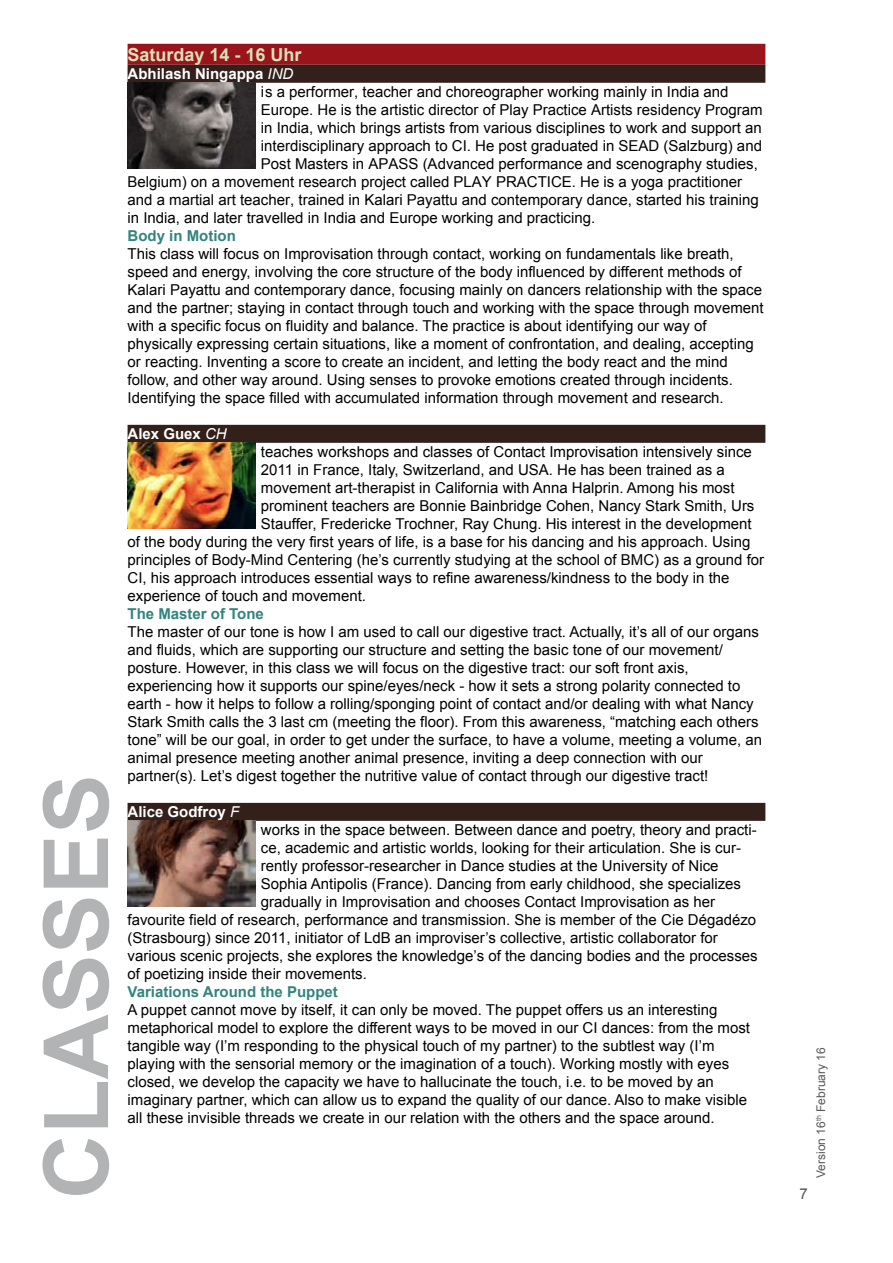
<style>
.page{position:relative;width:893px;height:1263px;background:#fff}
.page>*{position:absolute;margin:0;border:0;box-sizing:border-box;transform-origin:0 0}
.t1{font:700 90px "Arial";color:#b1b3b4}
.t2{font:700 18px "Arial";color:#dbdfb8}
.t3{font:15px/18px "Arial";color:#000}
.t4{font:700 15px "Arial";color:#32847e}
.t5{font:700 15px "Arial";color:#fff}
.t6{font:15px "Arial";color:#58585a}
.t7{font:12px "Arial";color:#58585a}
.s1{font-weight:400;font-style:italic}
</style>
<div class="page">
<div style="left:128px;top:44px;width:637px;height:21px;background:#9a141b"></div>
<div style="left:128px;top:65px;width:637px;height:18px;background:#33201b"></div>
<div style="left:128px;top:425px;width:637px;height:18px;background:#33201b"></div>
<div style="left:128px;top:803px;width:637px;height:18px;background:#33201b"></div>
<img style="left:128px;top:83px;width:127px;height:86px">
<img style="left:128px;top:443px;width:127px;height:86px">
<img style="left:128px;top:821px;width:127px;height:86px">
<h1 class="t1" style="left:17px;top:1199px;width:427px;rotate:-90deg">CLASSES</h1>
<p class="t2" style="left:128px;top:42px;width:176px">Saturday 14 - 16 Uhr</p>
<p class="t5" style="left:128px;top:63px;width:167px">Abhilash Ningappa <span class="s1">IND</span></p>
<p class="t3" style="left:261px;top:82px;width:469px">is a performer, teacher and choreographer working mainly in India and</p>
<p class="t3" style="left:261px;top:100px;width:503px">Europe. He is the artistic director of Play Practice Artists residency Program</p>
<p class="t3" style="left:261px;top:118px;width:503px">in India, which brings artists from various disciplines to work and support an</p>
<p class="t3" style="left:261px;top:136px;width:503px">interdisciplinary approach to CI. He post graduated in SEAD (Salzburg) and</p>
<p class="t3" style="left:261px;top:154px;width:498px">Post Masters in APASS (Advanced performance and scenography studies,</p>
<p class="t3" style="left:128px;top:172px;width:616px">Belgium) on a movement research project called PLAY PRACTICE. He is a yoga practitioner</p>
<p class="t3" style="left:128px;top:190px;width:633px">and a martial art teacher, trained in Kalari Payattu and contemporary dance, started his training</p>
<p class="t3" style="left:128px;top:208px;width:469px">in India, and later travelled in India and Europe working and practicing.</p>
<p class="t4" style="left:128px;top:225px;width:110px">Body in Motion</p>
<p class="t3" style="left:128px;top:244px;width:638px">This class will focus on Improvisation through contact, working on fundamentals like breath, speed and energy, involving the core structure of the body influenced by different methods of Kalari Payattu and contemporary dance, focusing mainly on dancers relationship with the space and the partner; staying in contact through touch and working with the space through movement with a specific focus on fluidity and balance. The practice is about identifying our way of physically expressing certain situations, like a moment of confrontation, and dealing, accepting or reacting. Inventing a score to create an incident, and letting the body react and the mind follow, and other way around. Using senses to provoke emotions created through incidents.<br>Identifying the space filled with accumulated information through movement and research.</p>
<p class="t5" style="left:128px;top:423px;width:101px">Alex Guex <span class="s1">CH</span></p>
<p class="t3" style="left:261px;top:442px;width:493px">teaches workshops and classes of Contact Improvisation intensively since</p>
<p class="t3" style="left:261px;top:460px;width:465px">2011 in France, Italy, Switzerland, and USA. He has been trained as a</p>
<p class="t3" style="left:261px;top:478px;width:475px">movement art-therapist in California with Anna Halprin. Among his most</p>
<p class="t3" style="left:261px;top:496px;width:495px">prominent teachers are Bonnie Bainbridge Cohen, Nancy Stark Smith, Urs</p>
<p class="t3" style="left:261px;top:514px;width:492px">Stauffer, Fredericke Trochner, Ray Chung. His interest in the development</p>
<p class="t3" style="left:128px;top:532px;width:624px">of the body during the very first years of life, is a base for his dancing and his approach. Using</p>
<p class="t3" style="left:128px;top:550px;width:638px">principles of Body-Mind Centering (he’s currently studying at the school of BMC) as a ground for</p>
<p class="t3" style="left:128px;top:568px;width:603px">CI, his approach introduces essential ways to refine awareness/kindness to the body in the</p>
<p class="t3" style="left:128px;top:586px;width:240px">experience of touch and movement.</p>
<p class="t4" style="left:128px;top:603px;width:138px">The Master of Tone</p>
<p class="t3" style="left:128px;top:622px;width:636px">The master of our tone is how I am used to call our digestive tract. Actually, it’s all of our organs and fluids, which are supporting our structure and setting the basic tone of our movement/ posture. However, in this class we will focus on the digestive tract: our soft front axis, experiencing how it supports our spine/eyes/neck - how it sets a strong polarity connected to earth - how it helps to follow a rolling/sponging point of contact and/or dealing with what Nancy Stark Smith calls the 3 last cm (meeting the floor). From this awareness, “matching each others tone” will be our goal, in order to get under the surface, to have a volume, meeting a volume, an animal presence meeting another animal presence, inviting a deep connection with our partner(s). Let’s digest together the nutritive value of contact through our digestive tract!</p>
<p class="t5" style="left:128px;top:801px;width:113px">Alice Godfroy <span class="s1">F</span></p>
<p class="t3" style="left:261px;top:820px;width:497px">works in the space between. Between dance and poetry, theory and practi-</p>
<p class="t3" style="left:261px;top:838px;width:482px">ce, academic and artistic worlds, looking for their articulation. She is cur-</p>
<p class="t3" style="left:261px;top:856px;width:459px">rently professor-researcher in Dance studies at the University of Nice</p>
<p class="t3" style="left:261px;top:874px;width:482px">Sophia Antipolis (France). Dancing from early childhood, she specializes</p>
<p class="t3" style="left:261px;top:892px;width:456px">gradually in Improvisation and chooses Contact Improvisation as her</p>
<p class="t3" style="left:128px;top:910px;width:630px">favourite field of research, performance and transmission. She is member of the Cie Dégadézo</p>
<p class="t3" style="left:128px;top:928px;width:592px">(Strasbourg) since 2011, initiator of LdB an improviser’s collective, artistic collaborator for</p>
<p class="t3" style="left:128px;top:946px;width:632px">various scenic projects, she explores the knowledge’s of the dancing bodies and the processes</p>
<p class="t3" style="left:128px;top:964px;width:241px">of poetizing inside their movements.</p>
<p class="t4" style="left:128px;top:981px;width:212px">Variations Around the Puppet</p>
<p class="t3" style="left:128px;top:1000px;width:624px">A puppet cannot move by itself, it can only be moved. The puppet offers us an interesting metaphorical model to explore the different ways to be moved in our CI dances: from the most tangible way (I’m responding to the physical touch of my partner) to the subtlest way (I’m playing with the sensorial memory or the imagination of a touch). Working mostly with eyes closed, we develop the capacity we have to hallucinate the touch, i.e. to be moved by an imaginary partner, which can allow us to expand the quality of our dance. Also to make visible all these invisible threads we create in our relation with the others and the space around.</p>
<p class="t6" style="left:800px;top:1184px;width:10px">7</p>
<p class="t7" style="left:813px;top:1178px;width:132px;rotate:-90deg">Version 16<sup>th</sup> February 16</p>
</div>
